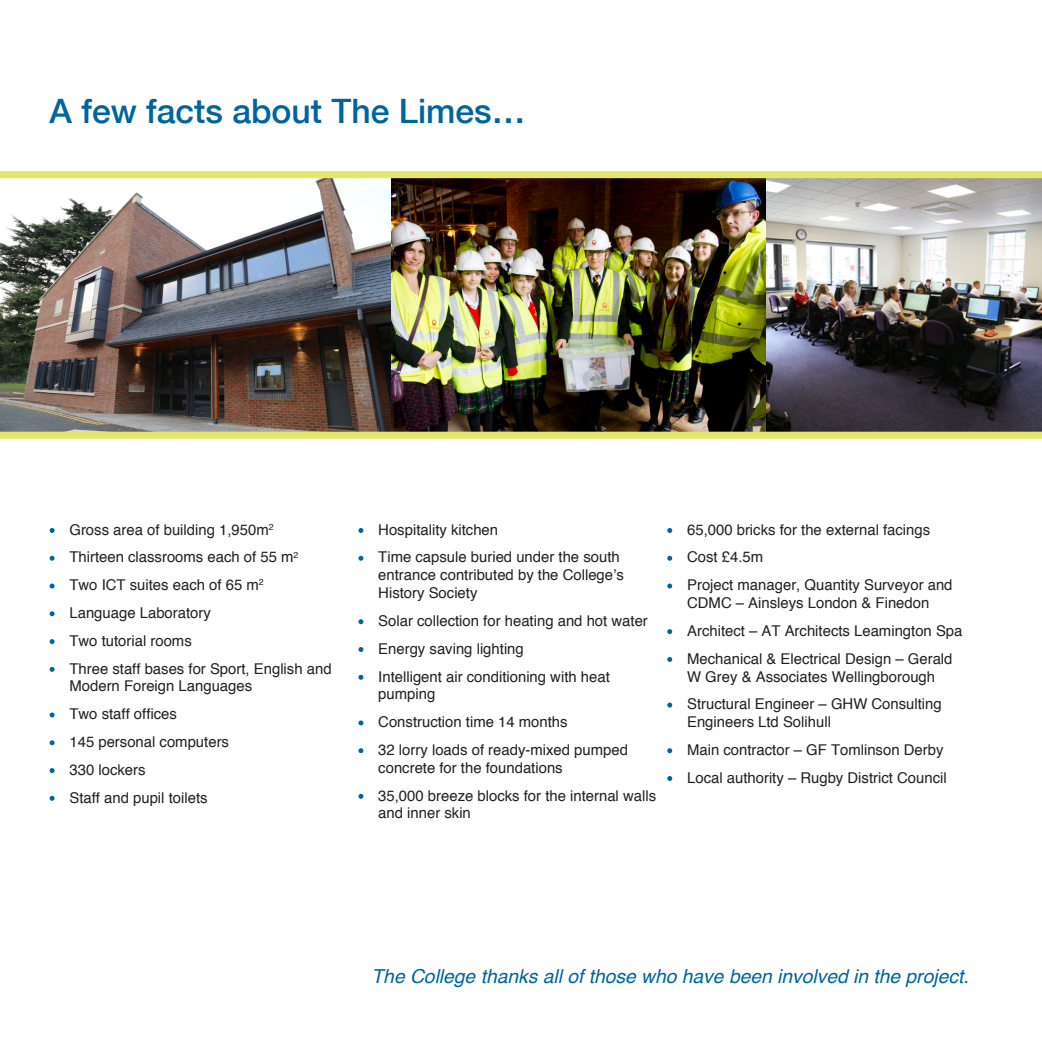
<style>
.page{position:relative;width:1042px;height:1042px;background:#fff}
.page>*{position:absolute;margin:0;border:0;box-sizing:border-box;transform-origin:0 0}
.t1{font:500 33.6px "Helvetica Neue";color:#00649e}
.t2{font:italic 19.25px "Helvetica";color:#00649e}
.t3{font:14.88px/27.8px "Helvetica";color:#231f20}
</style>
<div class="page">
<svg style="left:50px;top:528px;width:5px;height:5px"></svg>
<svg style="left:50px;top:556px;width:5px;height:5px"></svg>
<svg style="left:50px;top:583px;width:5px;height:5px"></svg>
<svg style="left:50px;top:611px;width:5px;height:5px"></svg>
<svg style="left:50px;top:639px;width:5px;height:5px"></svg>
<svg style="left:50px;top:667px;width:5px;height:5px"></svg>
<svg style="left:50px;top:712px;width:5px;height:5px"></svg>
<svg style="left:50px;top:740px;width:5px;height:5px"></svg>
<svg style="left:50px;top:768px;width:5px;height:5px"></svg>
<svg style="left:50px;top:796px;width:5px;height:5px"></svg>
<svg style="left:358px;top:528px;width:5px;height:5px"></svg>
<svg style="left:358px;top:556px;width:5px;height:5px"></svg>
<svg style="left:358px;top:619px;width:5px;height:5px"></svg>
<svg style="left:358px;top:647px;width:5px;height:5px"></svg>
<svg style="left:358px;top:675px;width:5px;height:5px"></svg>
<svg style="left:358px;top:720px;width:5px;height:5px"></svg>
<svg style="left:358px;top:748px;width:5px;height:5px"></svg>
<svg style="left:358px;top:794px;width:5px;height:5px"></svg>
<svg style="left:667px;top:528px;width:5px;height:5px"></svg>
<svg style="left:667px;top:556px;width:5px;height:5px"></svg>
<svg style="left:667px;top:583px;width:5px;height:5px"></svg>
<svg style="left:667px;top:629px;width:5px;height:5px"></svg>
<svg style="left:667px;top:657px;width:5px;height:5px"></svg>
<svg style="left:667px;top:702px;width:5px;height:5px"></svg>
<svg style="left:667px;top:748px;width:5px;height:5px"></svg>
<svg style="left:667px;top:776px;width:5px;height:5px"></svg>
<img style="left:0;top:171px;width:1042px;height:268px">
<h1 class="t1" style="left:50px;top:84px;width:477px">A few facts about The Limes…</h1>
<p class="t3" style="left:69px;top:516px;width:264px">Gross area of building 1,950m<sup>2<br></sup>Thirteen classrooms each of 55 m<sup>2<br></sup>Two ICT suites each of 65 m<sup>2<br></sup>Language Laboratory<br>Two tutorial rooms<br>Three staff bases for Sport, English and</p>
<p class="t3" style="left:69px;top:673px;width:184px">Modern Foreign Languages<br>Two staff offices<br>145 personal computers<br>330 lockers<br>Staff and pupil toilets</p>
<p class="t3" style="left:378px;top:516px;width:243px">Hospitality kitchen<br>Time capsule buried under the south</p>
<p class="t3" style="left:378px;top:567px;width:247px;line-height:17.8px">entrance contributed by the College’s<br>History Society</p>
<p class="t3" style="left:378px;top:607px;width:271px">Solar collection for heating and hot water<br>Energy saving lighting<br>Intelligent air conditioning with heat</p>
<p class="t3" style="left:378px;top:681px;width:251px">pumping<br>Construction time 14 months<br>32 lorry loads of ready-mixed pumped</p>
<p class="t3" style="left:378px;top:754px;width:279px">concrete for the foundations<br>35,000 breeze blocks for the internal walls</p>
<p class="t3" style="left:378px;top:800px;width:94px">and inner skin</p>
<p class="t3" style="left:687px;top:516px;width:267px">65,000 bricks for the external facings<br>Cost £4.5m<br>Project manager, Quantity Surveyor and</p>
<p class="t3" style="left:687px;top:589px;width:277px">CDMC – Ainsleys London &amp; Finedon<br>Architect – AT Architects Leamington Spa<br>Mechanical &amp; Electrical Design – Gerald</p>
<p class="t3" style="left:687px;top:663px;width:256px">W Grey &amp; Associates Wellingborough<br>Structural Engineer – GHW Consulting</p>
<p class="t3" style="left:687px;top:708px;width:261px">Engineers Ltd Solihull<br>Main contractor – GF Tomlinson Derby<br>Local authority – Rugby District Council</p>
<p class="t2" style="left:371px;top:961px;width:599px">The College thanks all of those who have been involved in the project.</p>
</div>
